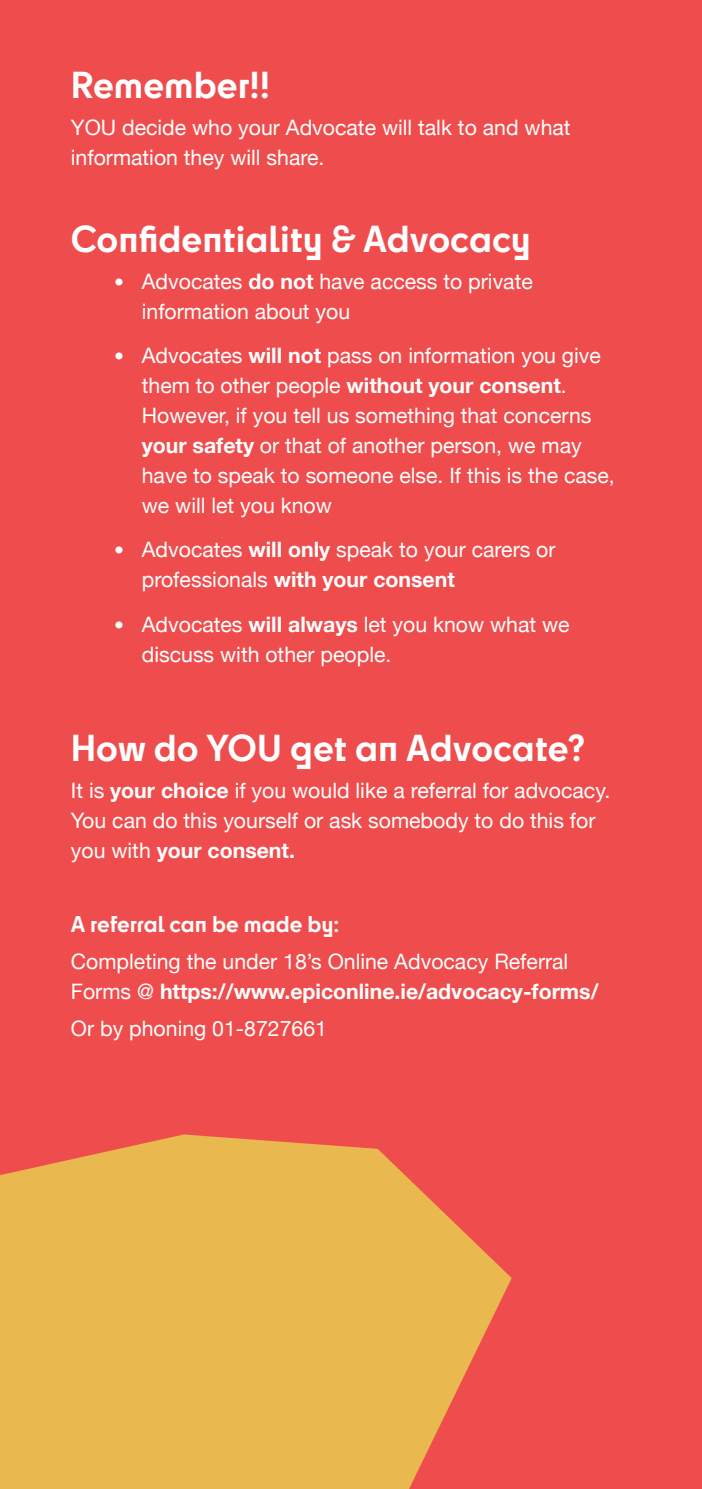
<style>
.page{position:relative;width:702px;height:1489px;background:#fff}
.page>*{position:absolute;margin:0;border:0;box-sizing:border-box;transform-origin:0 0}
.t1{font:700 35px "Cy";color:#fff}
.t2{font:21.25px/30px "Helvetica Neue";color:#fff}
.t3{font:700 21.25px/37px "Helvetica Neue";color:#fff}
.s1{font-family:"Alwyn New Rounded";font-weight:700;font-size:22.5px}
.s2{font-weight:700}
.s3{font-family:"Cy";font-weight:700}
.s4{font-weight:400}
</style>
<div class="page">
<div style="left:0;top:0;width:702px;height:1488px;background:#ef4d4d"></div>
<svg style="left:0;top:1134px;width:511px;height:354px;background:#e9a84d"></svg>
<p class="t1" style="left:71px;top:58px;width:201px">Remember!!</p>
<p class="t2" style="left:71px;top:114px;width:501px">YOU decide who your Advocate will talk to and what information they will share.</p>
<p class="t1" style="left:71px;top:212px;width:461px">Confidentiality &amp; Advocacy</p>
<p class="t2" style="left:142px;top:267px;width:392px;text-indent:-28px"><span class="s1">•</span> Advocates <span class="s2">do not</span> have access to private information about you</p>
<p class="t2" style="left:142px;top:342px;width:474px;text-indent:-28px"><span class="s1">•</span> Advocates <span class="s2">will not</span> pass on information you give them to other people <span class="s2">without your consent</span>.<br>However, if you tell us something that concerns <span class="s2">your safety</span> or that of another person, we may have to speak to someone else. If this is the case, we will let you know</p>
<p class="t2" style="left:142px;top:536px;width:415px;text-indent:-28px"><span class="s1">•</span> Advocates <span class="s2">will only</span> speak to your carers or professionals <span class="s2">with your consent</span></p>
<p class="t2" style="left:142px;top:610px;width:429px;text-indent:-28px"><span class="s1">•</span> Advocates <span class="s2">will always</span> let you know what we discuss with other people.</p>
<p class="t1" style="left:71px;top:721px;width:515px">How do YOU get an Advocate?</p>
<p class="t2" style="left:71px;top:776px;width:541px">It is <span class="s2">your choice</span> if you would like a referral for advocacy.<br>You can do this yourself or ask somebody to do this for you with <span class="s2">your consent.</span></p>
<p class="t2" style="left:71px;top:907px;width:499px;line-height:37px"><span class="s3">A referral can be made by:<br></span>Completing the under 18’s Online Advocacy Referral</p>
<p class="t3" style="left:71px;top:973px;width:529px"><span class="s4">Forms @</span> https://www.epiconline.ie/advocacy-forms/<br><span class="s4">Or by phoning 01-8727661</span></p>
</div>
